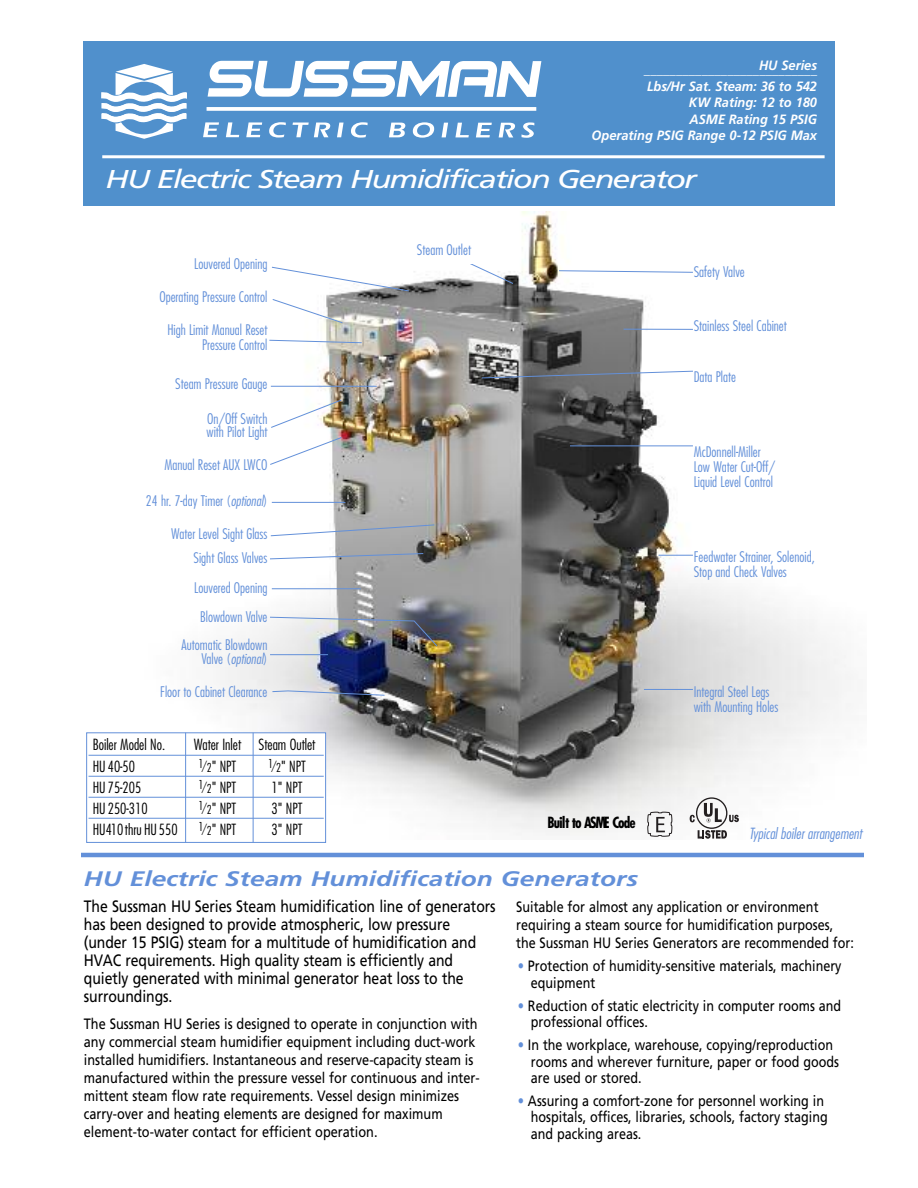
<style>
.page{position:relative;width:918px;height:1188px;background:#fff}
.page>*{position:absolute;margin:0;border:0;box-sizing:border-box;transform-origin:0 0}
.t1{font:italic 25.8px "Frutiger";letter-spacing:-.055em;color:#fff;scale:1.25 1}
.t2{font:italic 700 21px "Frutiger";color:#6390d9;scale:1.25 1}
.t3{font:16.5px/18px "Frutiger";letter-spacing:-.005em;color:#000;scale:.85 1}
.t4{font:15px/16.5px "Frutiger";color:#000;scale:.84 1}
.t5{font:15px/18px "Frutiger";color:#000;scale:.85 1}
.t6{font:300 condensed 15px "Futura";color:#000}
.t7{font:italic 300 condensed 15px "Futura";color:#6390d9}
.t8{font:700 condensed 15px "Futura";letter-spacing:-.06em;color:#000}
.t9{font:300 condensed 14.25px/15px "Futura";color:#6390d9}
.t10{font:italic 300 condensed 14.25px "Futura";color:#6390d9}
.t11{font:italic 700 13.5px/16.5px "Frutiger";color:#fff;text-align:right;scale:.95 1}
.s1{font-style:italic}
.s2{font-style:normal}
.s3{font-size:12px}
.s4{color:#6390d9}
</style>
<div class="page">
<div style="left:84px;top:41px;width:751px;height:164px;background:#5090cc"></div>
<svg style="left:208px;top:61px;width:333px;height:36px"></svg>
<svg style="left:203px;top:122px;width:16px;height:15px"></svg>
<svg style="left:226px;top:122px;width:13px;height:15px"></svg>
<svg style="left:246px;top:122px;width:16px;height:15px"></svg>
<svg style="left:269px;top:122px;width:17px;height:16px"></svg>
<svg style="left:293px;top:123px;width:38px;height:14px"></svg>
<svg style="left:337px;top:123px;width:7px;height:14px"></svg>
<svg style="left:351px;top:122px;width:17px;height:16px"></svg>
<svg style="left:389px;top:123px;width:17px;height:14px"></svg>
<svg style="left:412px;top:122px;width:23px;height:16px"></svg>
<svg style="left:442px;top:123px;width:6px;height:14px"></svg>
<svg style="left:455px;top:123px;width:14px;height:14px"></svg>
<svg style="left:476px;top:123px;width:16px;height:14px"></svg>
<svg style="left:499px;top:123px;width:16px;height:14px"></svg>
<svg style="left:522px;top:122px;width:12px;height:16px"></svg>
<svg style="left:207px;top:107px;width:329px;height:4px"></svg>
<svg style="left:101px;top:64px;width:86px;height:75px"></svg>
<img style="left:216px;top:212px;width:635px;height:627px">
<hr style="left:272px;top:502px;width:73px;height:1px;background:#6390d9">
<hr style="left:271px;top:386px;width:106px;height:1px;background:#6390d9">
<hr style="left:272px;top:588px;width:89px;height:1px;background:#6390d9">
<hr style="left:644px;top:689px;width:49px;height:1px;background:#6390d9">
<hr style="left:570px;top:446px;width:123px;height:1px;background:#6390d9">
<hr style="left:659px;top:555px;width:34px;height:1px;background:#6390d9">
<svg style="left:271px;top:266px;width:139px;height:26px"></svg>
<svg style="left:461px;top:259px;width:53px;height:26px"></svg>
<svg style="left:558px;top:270px;width:136px;height:3px"></svg>
<hr style="left:624px;top:329px;width:69px;height:1px;background:#6390d9">
<svg style="left:481px;top:370px;width:213px;height:9px"></svg>
<svg style="left:272px;top:298px;width:71px;height:26px"></svg>
<svg style="left:269px;top:339px;width:94px;height:5px"></svg>
<hr style="left:270px;top:654px;width:58px;height:1px;background:#6390d9">
<svg style="left:272px;top:690px;width:113px;height:6px"></svg>
<img style="left:269px;top:616px;width:169px;height:31px">
<hr style="left:81px;top:853px;width:783px;height:4px;background:#6390d9">
<div style="left:87px;top:733px;width:238px;height:109px;background:#fff"></div>
<div style="left:86px;top:732px;width:240px;height:111px;border:1px solid #6390d9"></div>
<hr style="left:89px;top:755px;width:235px;height:1px;background:#6390d9">
<hr style="left:89px;top:776px;width:235px;height:1px;background:#6390d9">
<hr style="left:89px;top:797px;width:235px;height:1px;background:#6390d9">
<hr style="left:89px;top:818px;width:235px;height:1px;background:#6390d9">
<hr style="left:185px;top:733px;width:1px;height:109px;background:#6390d9">
<hr style="left:253px;top:733px;width:1px;height:109px;background:#6390d9">
<svg style="left:690px;top:815px;width:5px;height:7px"></svg>
<div style="left:696px;top:797px;width:31px;height:32px;border:1px solid #231f20;border-radius:50%"></div>
<svg style="left:704px;top:803px;width:18px;height:19px"></svg>
<svg style="left:698px;top:830px;width:29px;height:9px"></svg>
<svg style="left:729px;top:815px;width:10px;height:7px"></svg>
<hr style="left:102px;top:155px;width:723px;height:3px;background:#fff">
<svg style="left:648px;top:812px;width:24px;height:25px"></svg>
<div style="left:370px;top:242px;width:102px;height:22px;background:#fff"></div>
<svg style="left:270px;top:399px;width:72px;height:29px"></svg>
<svg style="left:269px;top:437px;width:73px;height:28px"></svg>
<svg style="left:270px;top:524px;width:165px;height:13px"></svg>
<svg style="left:269px;top:553px;width:155px;height:7px"></svg>
<p class="t11" style="left:759px;top:58px;width:63px">HU Series</p>
<p class="t11" style="left:592px;top:62px;width:239px">___________________________<br>Lbs/Hr Sat. Steam: 36 to 542<br>KW Rating: 12 to 180<br>ASME Rating 15 PSIG<br>Operating PSIG Range 0-12 PSIG Max</p>
<h1 class="t1" style="left:106px;top:169px;width:474px">HU Electric Steam Humidification Generator</h1>
<p class="t9" style="left:194px;top:257px;width:75px">Louvered Opening</p>
<p class="t9" style="left:159px;top:290px;width:110px">Operating Pressure Control</p>
<p class="t9" style="left:167px;top:323px;width:102px;text-align:right">High Limit Manual Reset<br>Pressure Control</p>
<p class="t9" style="left:175px;top:377px;width:94px">Steam Pressure Gauge</p>
<p class="t9" style="left:206px;top:412px;width:63px;line-height:13.5px">On/Off Switch with Pilot Light</p>
<p class="t9" style="left:164px;top:458px;width:105px">Manual Reset AUX LWCO</p>
<p class="t9" style="left:146px;top:494px;width:123px">24 hr. 7-day Timer (<span class="s1">optional</span>)</p>
<p class="t9" style="left:171px;top:523px;width:98px;line-height:24px;text-align:right">Water Level Sight Glass<br>Sight Glass Valves</p>
<p class="t9" style="left:182px;top:574px;width:87px;line-height:28.5px;text-align:right">Louvered Opening<br>Blowdown Valve<br>Automatic Blowdown</p>
<p class="t10" style="left:201px;top:652px;width:68px"><span class="s2">Valve (</span>optional<span class="s2">)</span></p>
<p class="t9" style="left:160px;top:685px;width:109px">Floor to Cabinet Clearance</p>
<p class="t6" style="left:93px;top:738px;width:74px">Boiler Model No.</p>
<p class="t6" style="left:194px;top:738px;width:123px">Water Inlet Steam Outlet</p>
<p class="t6" style="left:93px;top:760px;width:44px">HU 40-50</p>
<p class="t6" style="left:199px;top:760px;width:39px"><sup>1</sup>⁄<span class="s3">2</span>" NPT</p>
<p class="t6" style="left:268px;top:760px;width:39px"><sup>1</sup>⁄<span class="s3">2</span>" NPT</p>
<p class="t6" style="left:93px;top:781px;width:50px">HU 75-205</p>
<p class="t6" style="left:199px;top:781px;width:39px"><sup>1</sup>⁄<span class="s3">2</span>" NPT</p>
<p class="t6" style="left:272px;top:781px;width:32px">1" NPT</p>
<p class="t6" style="left:93px;top:802px;width:56px">HU 250-310</p>
<p class="t6" style="left:199px;top:802px;width:39px"><sup>1</sup>⁄<span class="s3">2</span>" NPT</p>
<p class="t6" style="left:272px;top:802px;width:32px">3" NPT</p>
<p class="t6" style="left:93px;top:823px;width:86px">HU410thru HU 550</p>
<p class="t6" style="left:199px;top:823px;width:39px"><sup>1</sup>⁄<span class="s3">2</span>" NPT</p>
<p class="t6" style="left:272px;top:823px;width:32px">3" NPT</p>
<p class="t9" style="left:417px;top:243px;width:56px">Steam Outlet</p>
<p class="t8" style="left:548px;top:816px;width:90px">Built to ASME Code</p>
<p class="t9" style="left:694px;top:265px;width:53px">Safety Valve</p>
<p class="t9" style="left:694px;top:319px;width:95px">Stainless Steel Cabinet</p>
<p class="t9" style="left:694px;top:370px;width:44px">Data Plate</p>
<p class="t9" style="left:694px;top:445px;width:83px">McDonnell-Miller<br>Low Water Cut-Off/<br>Liquid Level Control</p>
<p class="t9" style="left:694px;top:550px;width:122px">Feedwater Strainer, Solenoid,<br>Stop and Check Valves</p>
<p class="t9" style="left:694px;top:685px;width:86px">Integral Steel Legs with Mounting Holes</p>
<p class="t7" style="left:749px;top:827px;width:114px">Typical boiler arrangement</p>
<h2 class="t2" style="left:84px;top:870px;width:445px">HU Electric Steam Humidification Generators</h2>
<p class="t3" style="left:84px;top:899px;width:486px">The Sussman HU Series Steam humidification line of generators has been designed to provide atmospheric, low pressure (under 15 PSIG) steam for a multitude of humidification and HVAC requirements. High quality steam is efficiently and quietly generated with minimal generator heat loss to the surroundings.</p>
<p class="t5" style="left:84px;top:1016px;width:467px">The Sussman HU Series is designed to operate in conjunction with any commercial steam humidifier equipment including duct-work installed humidifiers. Instantaneous and reserve-capacity steam is manufactured within the pressure vessel for continuous and inter&shy;mittent steam flow rate requirements. Vessel design minimizes carry-over and heating elements are designed for maximum element-to-water contact for efficient operation.</p>
<p class="t4" style="left:516px;top:899px;width:404px;line-height:18px">Suitable for almost any application or environment requiring a steam source for humidification purposes, the Sussman HU Series Generators are recommended for:</p>
<p class="t4" style="left:531px;top:959px;width:371px;text-indent:-13px"><span class="s4">•</span> Protection of humidity-sensitive materials, machinery equipment</p>
<p class="t4" style="left:531px;top:998px;width:371px;text-indent:-13px"><span class="s4">•</span> Reduction of static electricity in computer rooms and professional offices.</p>
<p class="t4" style="left:531px;top:1038px;width:369px;text-indent:-13px"><span class="s4">•</span> In the workplace, warehouse, copying/reproduction rooms and wherever furniture, paper or food goods are used or stored.</p>
<p class="t4" style="left:531px;top:1094px;width:355px;text-indent:-13px"><span class="s4">•</span> Assuring a comfort-zone for personnel working in hospitals, offices, libraries, schools, factory staging and packing areas.</p>
</div>
